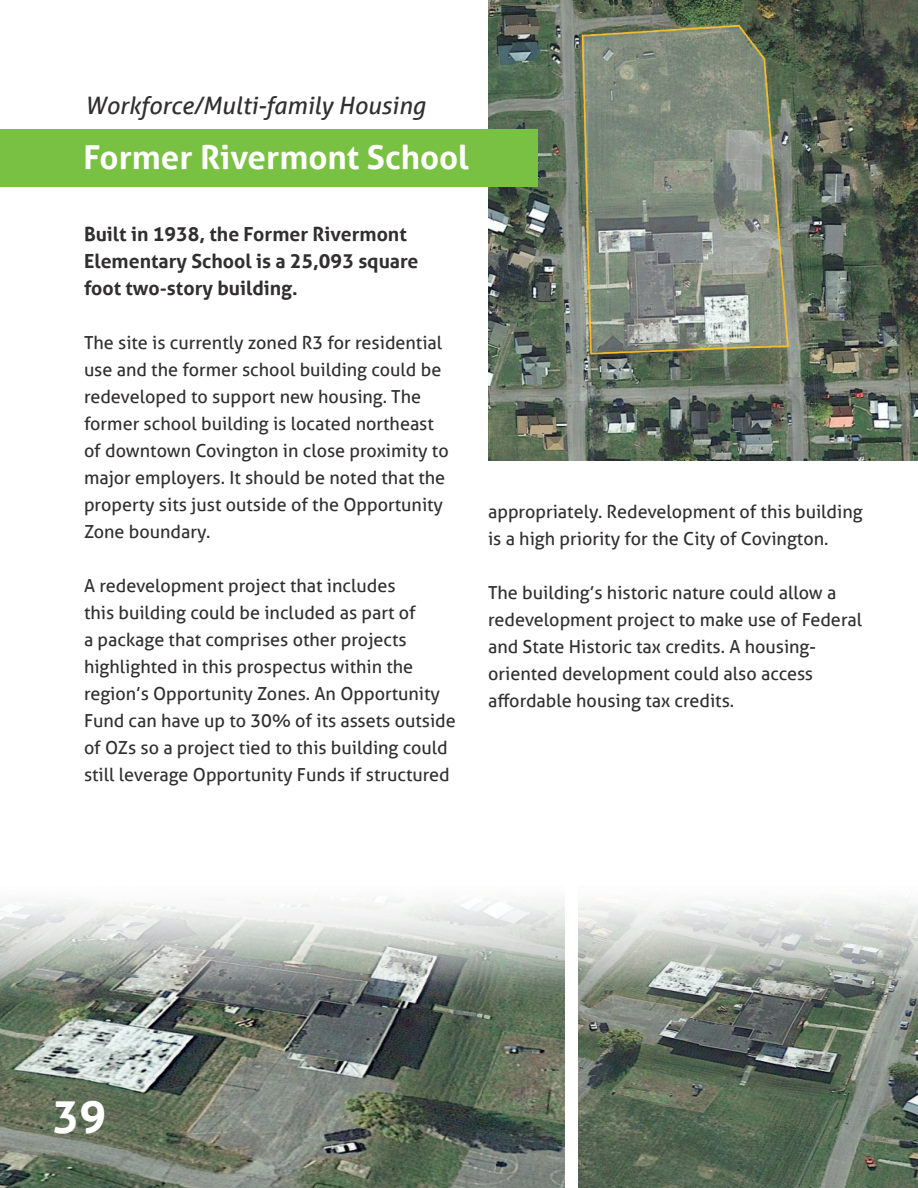
<style>
.page{position:relative;width:918px;height:1188px;background:#fff}
.page>*{position:absolute;margin:0;border:0;box-sizing:border-box;transform-origin:0 0}
.t1{font:700 45px "Aller";color:#fff}
.t2{font:700 33px "Aller";color:#fff}
.t3{font:italic 24px "Aller";color:#312f30}
.t4{font:700 19.5px/27px "Aller";color:#312f30}
.t5{font:18px/27px "Aller";color:#312f30}
</style>
<div class="page">
<img style="left:488px;top:0;width:430px;height:460px">
<img style="left:579px;top:1003px;width:339px;height:185px">
<img style="left:0;top:1003px;width:564px;height:185px">
<svg style="left:0;top:898px;width:918px;height:105px"></svg>
<div style="left:0;top:129px;width:538px;height:57px;background:#79c142"></div>
<p class="t3" style="left:85px;top:91px;width:342px">Workforce/Multi-family Housing</p>
<p class="t2" style="left:83px;top:137px;width:387px">Former Rivermont School</p>
<p class="t4" style="left:84px;top:221px;width:336px">Built in 1938, the Former Rivermont<br>Elementary School is a 25,093 square foot two-story building.</p>
<p class="t5" style="left:84px;top:329px;width:366px">The site is currently zoned R3 for residential use and the former school building could be redeveloped to support new housing. The former school building is located northeast of downtown Covington in close proximity to major employers. It should be noted that the property sits just outside of the Opportunity Zone boundary.</p>
<p class="t5" style="left:84px;top:572px;width:373px">A redevelopment project that includes<br>this building could be included as part of<br>a package that comprises other projects highlighted in this prospectus within the region’s Opportunity Zones. An Opportunity Fund can have up to 30% of its assets outside of OZs so a project tied to this building could still leverage Opportunity Funds if structured</p>
<p class="t5" style="left:488px;top:498px;width:376px">appropriately. Redevelopment of this building is a high priority for the City of Covington.</p>
<p class="t5" style="left:488px;top:579px;width:376px">The building’s historic nature could allow a redevelopment project to make use of Federal and State Historic tax credits. A housing&shy;oriented development could also access affordable housing tax credits.</p>
<p class="t1" style="left:52px;top:1089px;width:55px">39</p>
</div>
